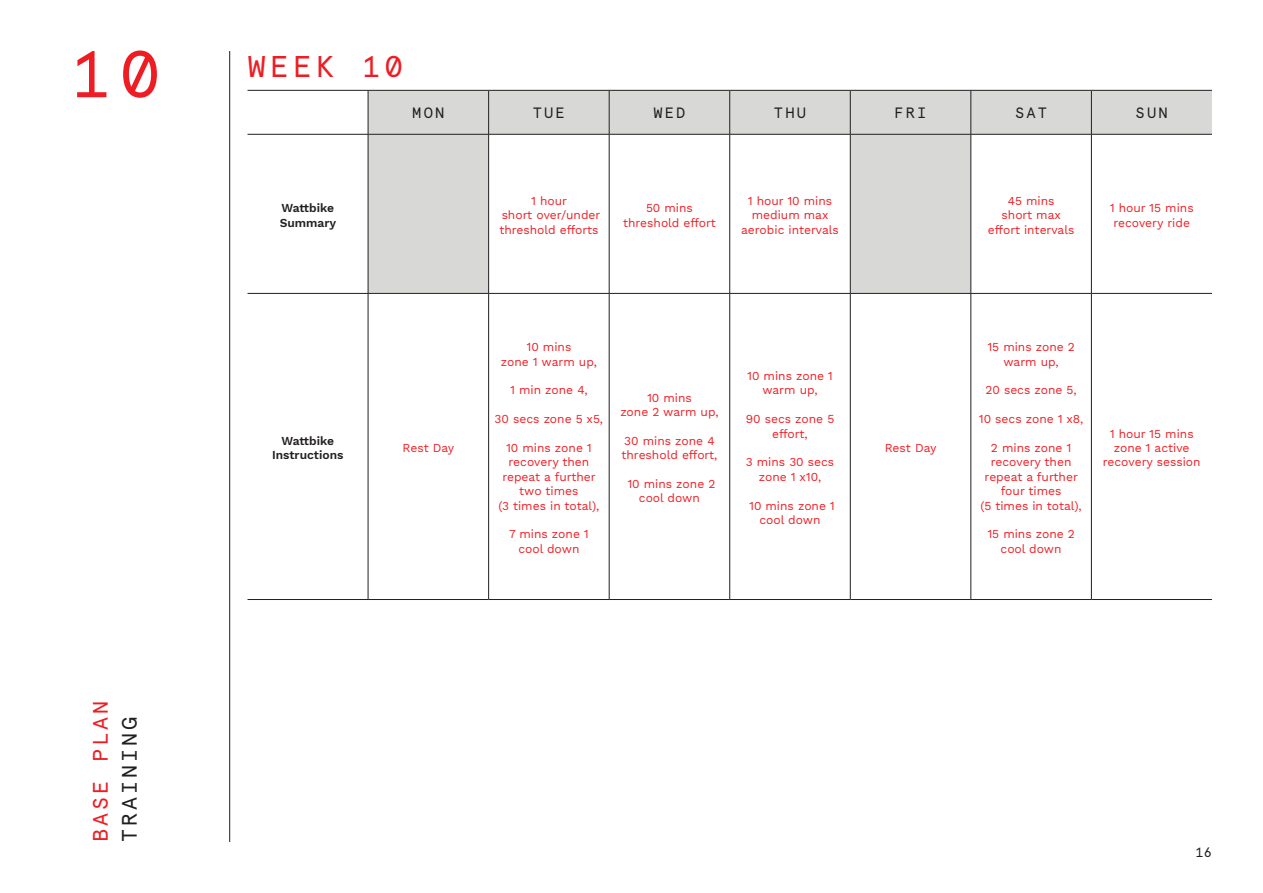
<style>
.page{position:relative;width:1263px;height:893px;background:#fff}
.page>*{position:absolute;margin:0;border:0;box-sizing:border-box;transform-origin:0 0}
.t1{font:66px "Apercu Pro Mono";color:#ee1d23}
.H3__e_g_1_1A{font:30px "Apercu Pro Mono";letter-spacing:.14em;color:#ee1d23}
.t2{font:21px "Apercu Pro Mono";letter-spacing:.14em;color:#ee1d23}
.t3{font:21px "Apercu Pro Mono";letter-spacing:.14em;color:#231f20}
.t4{font:15px "Apercu Pro Mono";letter-spacing:.14em;color:#231f20}
.t5{font:13.5px "Apercu Pro Mono";color:#231f20}
.t6{font:12px/14.4px "Work Sans";color:#ee1d23;text-align:center}
.t7{font:600 12px/14.4px "Work Sans";color:#231f20}
</style>
<div class="page">
<hr style="left:229px;top:51px;width:1px;height:791px;background:#231f20">
<div style="left:369px;top:91px;width:843px;height:43px;background:#d8d9d7"></div>
<svg style="left:369px;top:135px;width:601px;height:158px"></svg>
<hr style="left:247px;top:90px;width:121px;height:1px;background:#231f20">
<hr style="left:368px;top:91px;width:1px;height:43px;background:#231f20">
<hr style="left:368px;top:90px;width:121px;height:1px;background:#231f20">
<hr style="left:489px;top:90px;width:120px;height:1px;background:#231f20">
<hr style="left:609px;top:90px;width:121px;height:1px;background:#231f20">
<hr style="left:730px;top:90px;width:120px;height:1px;background:#231f20">
<hr style="left:850px;top:90px;width:121px;height:1px;background:#231f20">
<hr style="left:488px;top:91px;width:1px;height:43px;background:#231f20">
<hr style="left:609px;top:91px;width:1px;height:43px;background:#231f20">
<hr style="left:729px;top:91px;width:1px;height:43px;background:#231f20">
<hr style="left:850px;top:91px;width:1px;height:43px;background:#231f20">
<hr style="left:970px;top:91px;width:1px;height:43px;background:#231f20">
<hr style="left:971px;top:90px;width:120px;height:1px;background:#231f20">
<hr style="left:1091px;top:91px;width:1px;height:43px;background:#231f20">
<hr style="left:1091px;top:90px;width:121px;height:1px;background:#231f20">
<hr style="left:247px;top:134px;width:121px;height:1px;background:#231f20">
<hr style="left:247px;top:293px;width:121px;height:1px;background:#231f20">
<hr style="left:247px;top:599px;width:121px;height:1px;background:#231f20">
<hr style="left:368px;top:134px;width:1px;height:159px;background:#231f20">
<hr style="left:368px;top:294px;width:1px;height:305px;background:#231f20">
<hr style="left:368px;top:134px;width:121px;height:1px;background:#231f20">
<hr style="left:489px;top:134px;width:120px;height:1px;background:#231f20">
<hr style="left:609px;top:134px;width:121px;height:1px;background:#231f20">
<hr style="left:730px;top:134px;width:120px;height:1px;background:#231f20">
<hr style="left:850px;top:134px;width:121px;height:1px;background:#231f20">
<hr style="left:488px;top:134px;width:1px;height:159px;background:#231f20">
<hr style="left:609px;top:134px;width:1px;height:159px;background:#231f20">
<hr style="left:729px;top:134px;width:1px;height:159px;background:#231f20">
<hr style="left:850px;top:134px;width:1px;height:159px;background:#231f20">
<hr style="left:488px;top:294px;width:1px;height:305px;background:#231f20">
<hr style="left:609px;top:294px;width:1px;height:305px;background:#231f20">
<hr style="left:729px;top:294px;width:1px;height:305px;background:#231f20">
<hr style="left:850px;top:294px;width:1px;height:305px;background:#231f20">
<hr style="left:368px;top:293px;width:121px;height:1px;background:#231f20">
<hr style="left:489px;top:293px;width:120px;height:1px;background:#231f20">
<hr style="left:609px;top:293px;width:121px;height:1px;background:#231f20">
<hr style="left:730px;top:293px;width:120px;height:1px;background:#231f20">
<hr style="left:850px;top:293px;width:121px;height:1px;background:#231f20">
<hr style="left:368px;top:599px;width:121px;height:1px;background:#231f20">
<hr style="left:489px;top:599px;width:120px;height:1px;background:#231f20">
<hr style="left:609px;top:599px;width:121px;height:1px;background:#231f20">
<hr style="left:730px;top:599px;width:120px;height:1px;background:#231f20">
<hr style="left:850px;top:599px;width:121px;height:1px;background:#231f20">
<hr style="left:970px;top:134px;width:1px;height:159px;background:#231f20">
<hr style="left:970px;top:294px;width:1px;height:305px;background:#231f20">
<hr style="left:971px;top:134px;width:120px;height:1px;background:#231f20">
<hr style="left:971px;top:293px;width:120px;height:1px;background:#231f20">
<hr style="left:971px;top:599px;width:120px;height:1px;background:#231f20">
<hr style="left:1091px;top:134px;width:1px;height:159px;background:#231f20">
<hr style="left:1091px;top:294px;width:1px;height:305px;background:#231f20">
<hr style="left:1091px;top:134px;width:121px;height:1px;background:#231f20">
<hr style="left:1091px;top:293px;width:121px;height:1px;background:#231f20">
<hr style="left:1091px;top:599px;width:121px;height:1px;background:#231f20">
<h1 class="t1" style="left:69px;top:24px;width:93px">10</h1>
<h3 class="t2" style="left:85px;top:842px;width:142px;rotate:-90deg">BASE PLAN</h3>
<h3 class="t3" style="left:114px;top:842px;width:126px;rotate:-90deg">TRAINING</h3>
<p class="H3__e_g_1_1A" style="left:247px;top:44px;width:157px">WEEK 10</p>
<p class="t4" style="left:412px;top:101px;width:34px">MON</p>
<p class="t4" style="left:533px;top:101px;width:34px">TUE</p>
<p class="t4" style="left:653px;top:101px;width:34px">WED</p>
<p class="t4" style="left:774px;top:101px;width:34px">THU</p>
<p class="t4" style="left:894px;top:101px;width:34px">FRI</p>
<p class="t4" style="left:1015px;top:101px;width:34px">SAT</p>
<p class="t4" style="left:1135px;top:101px;width:34px">SUN</p>
<p class="t7" style="left:280px;top:202px;width:58px">Wattbike<br>Summary</p>
<p class="t6" style="left:499px;top:194px;width:103px">1 hour<br>short over/under threshold efforts</p>
<p class="t6" style="left:623px;top:201px;width:94px">50 mins threshold effort</p>
<p class="t6" style="left:741px;top:194px;width:99px">1 hour 10 mins medium max aerobic intervals</p>
<p class="t6" style="left:988px;top:194px;width:88px">45 mins<br>short max effort intervals</p>
<p class="t6" style="left:1110px;top:201px;width:85px">1 hour 15 mins recovery ride</p>
<p class="t7" style="left:272px;top:434px;width:73px;text-align:center">Wattbike<br>Instructions</p>
<p class="t6" style="left:403px;top:441px;width:53px">Rest Day</p>
<p class="t6" style="left:501px;top:340px;width:97px">10 mins<br>zone 1 warm up,</p>
<p class="t6" style="left:510px;top:384px;width:79px">1 min zone 4,</p>
<p class="t6" style="left:495px;top:412px;width:110px">30 secs zone 5 x5,</p>
<p class="t6" style="left:498px;top:441px;width:103px">10 mins zone 1 recovery then repeat a further two times<br>(3 times in total),</p>
<p class="t6" style="left:509px;top:528px;width:81px">7 mins zone 1</p>
<p class="t6" style="left:518px;top:542px;width:63px">cool down</p>
<p class="t6" style="left:620px;top:391px;width:100px">10 mins<br>zone 2 warm up,</p>
<p class="t6" style="left:621px;top:434px;width:97px;text-align:left">30 mins zone 4 threshold effort,</p>
<p class="t6" style="left:627px;top:477px;width:90px">10 mins zone 2 cool down</p>
<p class="t6" style="left:747px;top:369px;width:87px">10 mins zone 1 warm up,</p>
<p class="t6" style="left:746px;top:412px;width:90px">90 secs zone 5 effort,</p>
<p class="t6" style="left:746px;top:456px;width:90px">3 mins 30 secs zone 1 x10,</p>
<p class="t6" style="left:749px;top:499px;width:87px">10 mins zone 1 cool down</p>
<p class="t6" style="left:885px;top:441px;width:53px">Rest Day</p>
<p class="t6" style="left:987px;top:340px;width:89px">15 mins zone 2 warm up,</p>
<p class="t6" style="left:985px;top:384px;width:93px">20 secs zone 5,</p>
<p class="t6" style="left:979px;top:412px;width:106px">10 secs zone 1 x8,</p>
<p class="t6" style="left:980px;top:441px;width:103px">2 mins zone 1 recovery then repeat a further four times<br>(5 times in total),</p>
<p class="t6" style="left:987px;top:528px;width:89px">15 mins zone 2 cool down</p>
<p class="t6" style="left:1103px;top:427px;width:99px">1 hour 15 mins zone 1 active recovery session</p>
<p class="t5" style="left:1195px;top:842px;width:18px">16</p>
</div>
